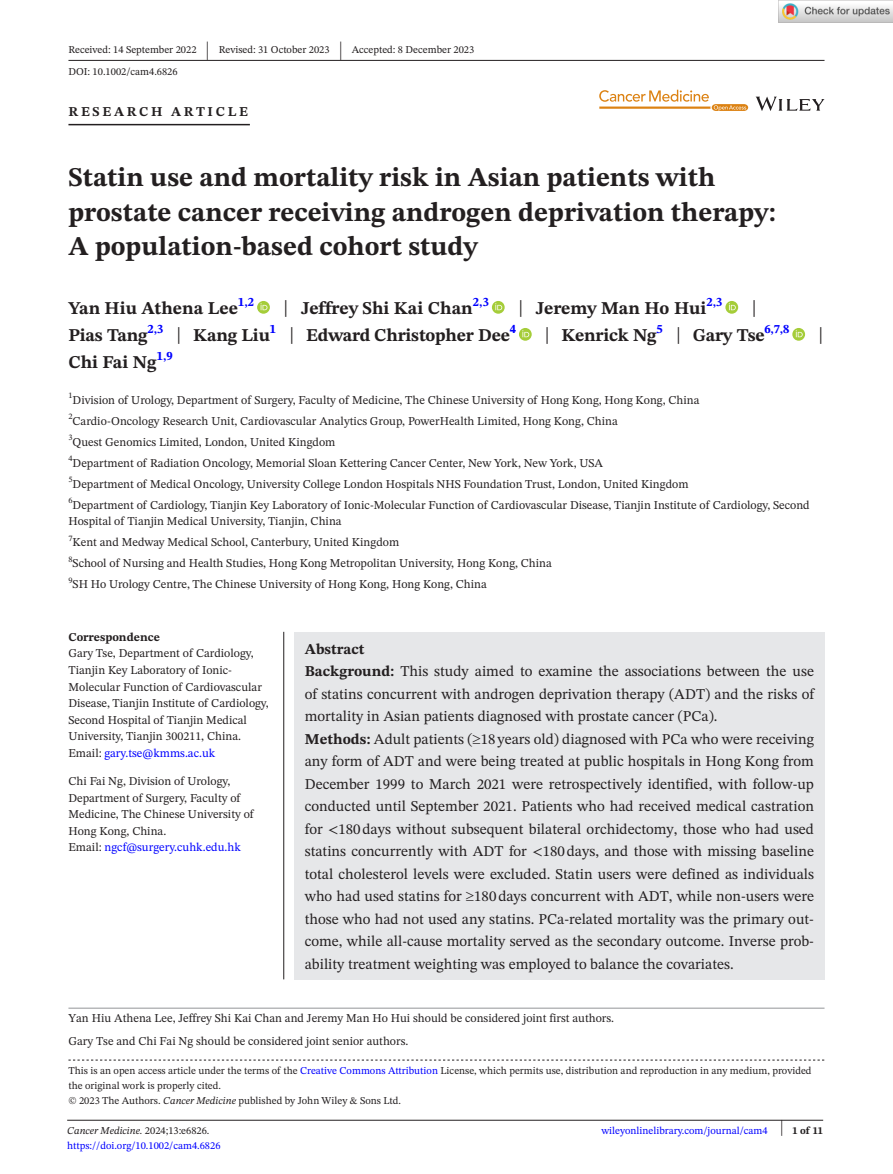
<style>
.page{position:relative;width:893px;height:1174px;background:#fff}
.page>*{position:absolute;margin:0;border:0;box-sizing:border-box;transform-origin:0 0}
.t1{font:700 27px/34.5px "STIX Two Text";color:#231f20}
.t2{font:25.65px "STIX Two Text";color:#231f20;scale:.49 1}
.t3{font:23.4px "STIX Two Text";color:#231f20;scale:.77 1}
.t4{font:700 18px/27px "STIX Two Text";letter-spacing:-.01em;color:#231f20}
.t5{font:15px/22.5px "STIX Two Text";color:#231f20}
.t6{font:700 13.5px "STIX Two Text";letter-spacing:.2em;color:#231f20}
.t7{font:12px/16.5px "STIX Two Text";color:#231f20}
.t8{font:700 12px "STIX Two Text";color:#231f20}
.t9{font:10.5px/15px "STIX Two Text";color:#231f20}
.t10{font:10.5px "STIX Two Text";color:#00f}
.t11{font:italic 10.5px "STIX Two Text";color:#231f20}
.t12{font:700 10.5px "STIX Two Text";color:#231f20}
.t13{font:8.4px "STIX Two Text";color:#231f20}
.s1{font-weight:400;font-size:23.4px}
.s2{color:#00f}
.s3{font-weight:700}
.s4{font-family:"STIX"}
.s5{font-style:italic}
.s6{font-style:normal}
.s7{font-weight:400;font-size:22.2px}
</style>
<div class="page">
<hr style="left:67px;top:1119px;width:756px;height:1px;background:#231f20">
<svg style="left:756px;top:97px;width:68px;height:14px"></svg>
<svg style="left:599px;top:90px;width:149px;height:21px"></svg>
<hr style="left:68px;top:60px;width:756px;height:1px;background:#231f20">
<hr style="left:68px;top:124px;width:182px;height:1px;background:#231f20">
<svg style="left:257px;top:301px;width:13px;height:13px"></svg>
<svg style="left:261px;top:303px;width:6px;height:7px"></svg>
<svg style="left:492px;top:301px;width:13px;height:13px"></svg>
<svg style="left:495px;top:303px;width:7px;height:7px"></svg>
<svg style="left:725px;top:301px;width:13px;height:13px"></svg>
<svg style="left:729px;top:303px;width:7px;height:7px"></svg>
<svg style="left:519px;top:328px;width:13px;height:13px"></svg>
<svg style="left:522px;top:330px;width:7px;height:7px"></svg>
<svg style="left:792px;top:328px;width:13px;height:13px"></svg>
<svg style="left:796px;top:330px;width:7px;height:7px"></svg>
<svg style="left:68px;top:1059px;width:756px;height:1px"></svg>
<hr style="left:68px;top:1007px;width:756px;height:1px;background:#939598">
<div style="left:294px;top:632px;width:530px;height:347px;background:#e6e7e9"></div>
<hr style="left:283px;top:632px;width:1px;height:347px;background:#231f20">
<img style="left:779px;top:0;width:114px;height:23px">
<p class="t9" style="left:68px;top:42px;width:130px">Received: 14 September 2022</p>
<h2 class="t2" style="left:206px;top:32px;width:8px">|</h2>
<p class="t9" style="left:219px;top:42px;width:112px">Revised: 31 October 2023</p>
<h2 class="t2" style="left:339px;top:32px;width:8px">|</h2>
<p class="t9" style="left:352px;top:42px;width:124px">Accepted: 8 December 2023</p>
<p class="t9" style="left:68px;top:64px;width:111px">DOI: 10.1002/cam4.6826</p>
<p class="t6" style="left:68px;top:101px;width:181px">RESEARCH ARTICLE</p>
<h1 class="t1" style="left:68px;top:161px;width:709px">Statin use and mortality risk in Asian patients with prostate cancer receiving androgen deprivation therapy:<br>A population-based cohort study</h1>
<h3 class="t4" style="left:68px;top:295px;width:187px">Yan Hiu Athena Lee<sup>1,2</sup></h3>
<h3 class="t4" style="left:284px;top:295px;width:207px"><span class="s1">|</span> Jeffrey Shi Kai Chan<sup>2,3</sup></h3>
<h3 class="t4" style="left:518px;top:295px;width:206px"><span class="s1">|</span> Jeremy Man Ho Hui<sup>2,3</sup></h3>
<h3 class="t3" style="left:752px;top:291px;width:8px">|</h3>
<h3 class="t4" style="left:68px;top:322px;width:756px">Pias Tang<sup>2,3</sup> <span class="s1">|</span> Kang Liu<sup>1</sup> <span class="s1">|</span> Edward Christopher Dee<sup>4</sup> <span class="s1">|</span> Kenrick Ng<sup>5</sup> <span class="s1">|</span> Gary Tse<sup>6,7,8</sup> <span class="s1">|<br></span>Chi Fai Ng<sup>1,9</sup></h3>
<p class="t7" style="left:68px;top:391px;width:633px"><sup>1</sup>Division of Urology, Department of Surgery, Faculty of Medicine, The Chinese University of Hong Kong, Hong Kong, China</p>
<p class="t13" style="left:68px;top:410px;width:6px">2</p>
<p class="t7" style="left:73px;top:412px;width:547px">Cardio-Oncology Research Unit, Cardiovascular Analytics Group, PowerHealth Limited, Hong Kong, China</p>
<p class="t13" style="left:68px;top:431px;width:6px">3</p>
<p class="t7" style="left:73px;top:433px;width:264px">Quest Genomics Limited, London, United Kingdom</p>
<p class="t13" style="left:68px;top:452px;width:6px">4</p>
<p class="t7" style="left:73px;top:454px;width:532px">Department of Radiation Oncology, Memorial Sloan Kettering Cancer Center, New York, New York, USA</p>
<p class="t13" style="left:68px;top:473px;width:6px">5</p>
<p class="t7" style="left:73px;top:475px;width:617px">Department of Medical Oncology, University College London Hospitals NHS Foundation Trust, London, United Kingdom</p>
<p class="t13" style="left:68px;top:494px;width:6px">6</p>
<p class="t7" style="left:68px;top:496px;width:743px;text-indent:4px">Department of Cardiology, Tianjin Key Laboratory of Ionic-Molecular Function of Cardiovascular Disease, Tianjin Institute of Cardiology, Second<br>Hospital of Tianjin Medical University, Tianjin, China</p>
<p class="t13" style="left:68px;top:532px;width:6px">7</p>
<p class="t7" style="left:73px;top:534px;width:328px">Kent and Medway Medical School, Canterbury, United Kingdom</p>
<p class="t13" style="left:68px;top:553px;width:6px">8</p>
<p class="t7" style="left:73px;top:555px;width:481px">School of Nursing and Health Studies, Hong Kong Metropolitan University, Hong Kong, China</p>
<p class="t13" style="left:68px;top:574px;width:6px">9</p>
<p class="t7" style="left:73px;top:576px;width:416px">SH Ho Urology Centre, The Chinese University of Hong Kong, Hong Kong, China</p>
<p class="t8" style="left:68px;top:628px;width:93px">Correspondence</p>
<p class="t7" style="left:68px;top:645px;width:202px">Gary Tse, Department of Cardiology, Tianjin Key Laboratory of Ionic-Molecular Function of Cardiovascular Disease, Tianjin Institute of Cardiology, Second Hospital of Tianjin Medical University, Tianjin 300211, China.<br>Email: <span class="s2">gary.tse@kmms.ac.uk</span></p>
<p class="t7" style="left:68px;top:772px;width:187px">Chi Fai Ng, Division of Urology,<br>Department of Surgery, Faculty of<br>Medicine, The Chinese University of<br>Hong Kong, China.<br>Email: <span class="s2">ngcf@surgery.cuhk.edu.hk</span></p>
<p class="t5" style="left:305px;top:637px;width:511px"><span class="s3">Abstract<br>Background:</span> This study aimed to examine the associations between the use of statins concurrent with androgen deprivation therapy (ADT) and the risks of mortality in Asian patients diagnosed with prostate cancer (PCa).<br><span class="s3">Methods:</span> Adult patients (≥18 years old) diagnosed with PCa who were receiving any form of ADT and were being treated at public hospitals in Hong Kong from December 1999 to March 2021 were retrospectively identified, with follow-up conducted until September 2021. Patients who had received medical castration for <span class="s4">&lt;</span>180days without subsequent bilateral orchidectomy, those who had used statins concurrently with ADT for <span class="s4">&lt;</span>180days, and those with missing baseline total cholesterol levels were excluded. Statin users were defined as individuals who had used statins for ≥180days concurrent with ADT, while non-users were those who had not used any statins. PCa-related mortality was the primary out&shy;come, while all-cause mortality served as the secondary outcome. Inverse prob&shy;ability treatment weighting was employed to balance the covariates.</p>
<p class="t7" style="left:68px;top:1006px;width:547px;line-height:22.5px">Yan Hiu Athena Lee, Jeffrey Shi Kai Chan and Jeremy Man Ho Hui should be considered joint first authors.<br>Gary Tse and Chi Fai Ng should be considered joint senior authors.</p>
<p class="t9" style="left:68px;top:1063px;width:745px">This is an open access article under the terms of the <span class="s2">Creative Commons Attribution</span> License, which permits use, distribution and reproduction in any medium, provided the original work is properly cited.<br>© 2023 The Authors. <span class="s5">Cancer Medicine</span> published by John Wiley &amp; Sons Ltd.</p>
<p class="t11" style="left:67px;top:1123px;width:144px">Cancer Medicine. <span class="s6">2024;13:e6826.</span></p>
<p class="t12" style="left:780px;top:1123px;width:45px"><span class="s7">|</span> 1 of 11</p>
<p class="t10" style="left:67px;top:1138px;width:155px">https://doi.org/10.1002/cam4.6826</p>
<p class="t10" style="left:601px;top:1123px;width:168px">wileyonlinelibrary.com/journal/cam4</p>
</div>
